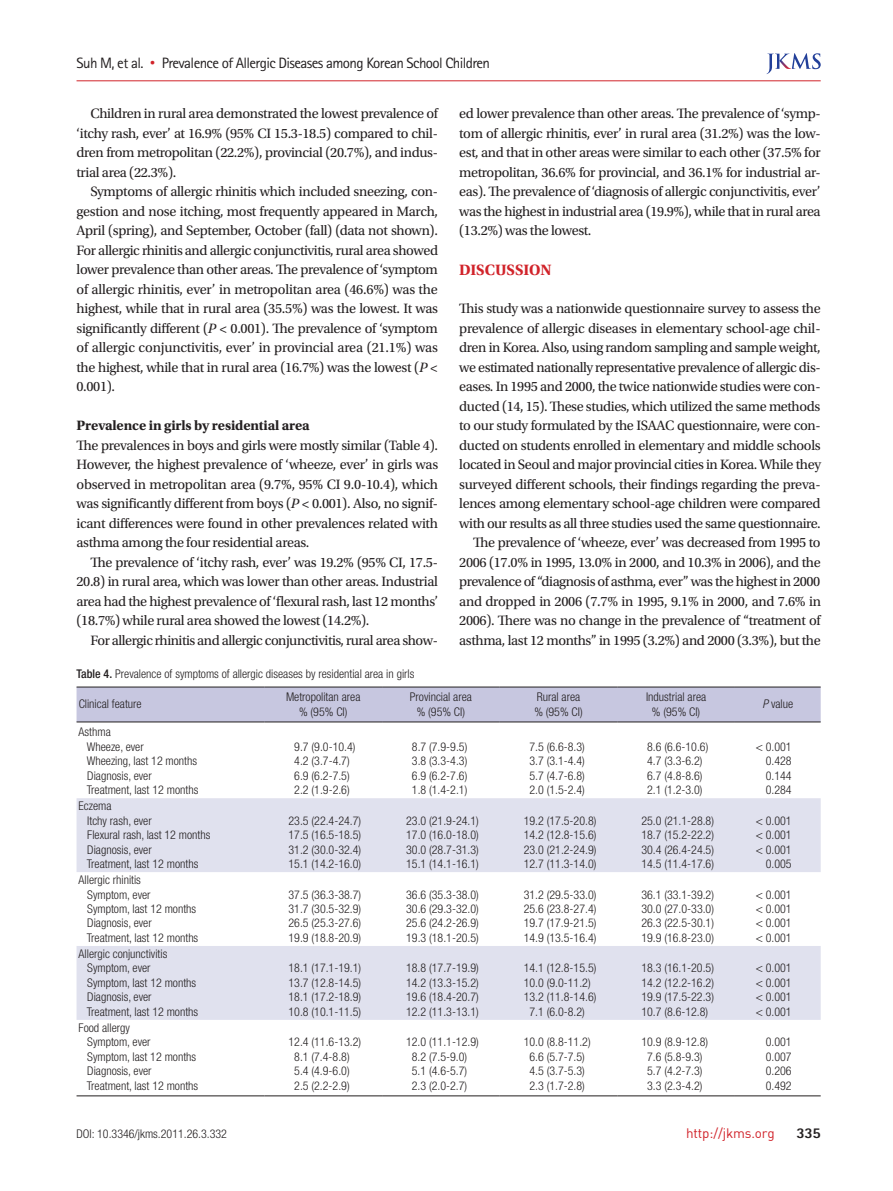
<style>
.page{position:relative;width:893px;height:1191px;background:#fff}
.page>*{position:absolute;margin:0;border:0;box-sizing:border-box;transform-origin:0 0}
.t1{font:700 15.75px "Utopia Std";letter-spacing:-.01em;color:#d1232a}
.t2{font:15px "Rotis Sans Serif Std";letter-spacing:-.04em;color:#231f20}
.t3{font:800 15px "Rotis Sans Serif Std";color:#231f20}
.t4{font:14.25px/19.5px "Utopia Std";letter-spacing:-.025em;color:#231f20;text-align:justify}
.t5{font:700 14.25px "Utopia Std";letter-spacing:-.01em;color:#231f20}
.t6{font:13.5px "Dinreg";letter-spacing:-.01em;color:#d1232a}
.t7{font:300 condensed 12px/14.4px "Helvetica Neue LT Std";color:#231f20;text-align:justify}
.s1{font-family:"Dotum";color:#d1232a}
.s2{font-style:italic}
.s3{font-weight:500}
</style>
<div class="page">
<hr style="left:77px;top:80px;width:744px;height:1px;background:#d1232a">
<svg style="left:766px;top:53px;width:55px;height:21px"></svg>
<div style="left:77px;top:688px;width:744px;height:33px;background:#c7c7e0"></div>
<svg style="left:77px;top:798px;width:744px;height:221px;fill:#e0e1ee"></svg>
<hr style="left:77px;top:687px;width:187px;height:1px;background:#231f20">
<hr style="left:264px;top:687px;width:118px;height:1px;background:#231f20">
<hr style="left:382px;top:687px;width:118px;height:1px;background:#231f20">
<hr style="left:500px;top:687px;width:117px;height:1px;background:#231f20">
<hr style="left:617px;top:687px;width:118px;height:1px;background:#231f20">
<hr style="left:735px;top:687px;width:86px;height:1px;background:#231f20">
<hr style="left:77px;top:721px;width:187px;height:1px;background:#231f20">
<hr style="left:264px;top:721px;width:118px;height:1px;background:#231f20">
<hr style="left:382px;top:721px;width:118px;height:1px;background:#231f20">
<hr style="left:500px;top:721px;width:117px;height:1px;background:#231f20">
<hr style="left:617px;top:721px;width:118px;height:1px;background:#231f20">
<hr style="left:735px;top:721px;width:86px;height:1px;background:#231f20">
<hr style="left:77px;top:1095px;width:187px;height:1px;background:#231f20">
<hr style="left:264px;top:1095px;width:118px;height:1px;background:#231f20">
<hr style="left:382px;top:1095px;width:118px;height:1px;background:#231f20">
<hr style="left:500px;top:1095px;width:117px;height:1px;background:#231f20">
<hr style="left:617px;top:1095px;width:118px;height:1px;background:#231f20">
<hr style="left:735px;top:1095px;width:86px;height:1px;background:#231f20">
<p class="t2" style="left:77px;top:54px;width:415px">Suh M, et al. <span class="s1">•</span> Prevalence of Allergic Diseases among Korean School Children</p>
<p class="t4" style="left:459px;top:104px;width:363px">ed lower prevalence than other areas. The prevalence of ‘symp&shy;tom of allergic rhinitis, ever’ in rural area (31.2%) was the low&shy;est, and that in other areas were similar to each other (37.5% for metropolitan, 36.6% for provincial, and 36.1% for industrial ar&shy;eas). The prevalence of ‘diagnosis of allergic conjunctivitis, ever’ was the highest in industrial area (19.9%), while that in rural area (13.2%) was the lowest.</p>
<p class="t1" style="left:459px;top:261px;width:94px">DISCUSSION</p>
<p class="t4" style="left:459px;top:299px;width:363px;text-align:right">This study was a nationwide questionnaire survey to assess the prevalence of allergic diseases in elementary school-age chil&shy;dren in Korea. Also, using random sampling and sample weight, we estimated nationally representative prevalence of allergic dis&shy;eases. In 1995 and 2000, the twice nationwide studies were con&shy;ducted (14, 15). These studies, which utilized the same methods to our study formulated by the ISAAC questionnaire, were con&shy;ducted on students enrolled in elementary and middle schools located in Seoul and major provincial cities in Korea. While they surveyed different schools, their findings regarding the preva&shy;lences among elementary school-age children were compared with our results as all three studies used the same questionnaire.<br>The prevalence of ‘wheeze, ever’ was decreased from 1995 to 2006 (17.0% in 1995, 13.0% in 2000, and 10.3% in 2006), and the prevalence of “diagnosis of asthma, ever” was the highest in 2000 and dropped in 2006 (7.7% in 1995, 9.1% in 2000, and 7.6% in 2006). There was no change in the prevalence of “treatment of asthma, last 12 months” in 1995 (3.2%) and 2000 (3.3%), but the</p>
<p class="t4" style="left:77px;top:104px;width:363px;text-indent:14px">Children in rural area demonstrated the lowest prevalence of ‘itchy rash, ever’ at 16.9% (95% CI 15.3-18.5) compared to chil&shy;dren from metropolitan (22.2%), provincial (20.7%), and indus&shy;trial area (22.3%).</p>
<p class="t4" style="left:77px;top:182px;width:363px;text-indent:14px">Symptoms of allergic rhinitis which included sneezing, con&shy;gestion and nose itching, most frequently appeared in March, April (spring), and September, October (fall) (data not shown).<br>For allergic rhinitis and allergic conjunctivitis, rural area showed lower prevalence than other areas. The prevalence of ‘symptom of allergic rhinitis, ever’ in metropolitan area (46.6%) was the highest, while that in rural area (35.5%) was the lowest. It was significantly different (<span class="s2">P</span> &lt; 0.001). The prevalence of ‘symptom of allergic conjunctivitis, ever’ in provincial area (21.1%) was the highest, while that in rural area (16.7%) was the lowest (<span class="s2">P</span> &lt; 0.001).</p>
<p class="t5" style="left:77px;top:417px;width:235px">Prevalence in girls by residential area</p>
<p class="t4" style="left:77px;top:435px;width:363px">The prevalences in boys and girls were mostly similar (Table 4).<br>However, the highest prevalence of ‘wheeze, ever’ in girls was observed in metropolitan area (9.7%, 95% CI 9.0-10.4), which was significantly different from boys (<span class="s2">P</span> &lt; 0.001). Also, no signif&shy;icant differences were found in other prevalences related with asthma among the four residential areas.</p>
<p class="t4" style="left:77px;top:552px;width:363px;text-indent:14px">The prevalence of ‘itchy rash, ever’ was 19.2% (95% CI, 17.5- 20.8) in rural area, which was lower than other areas. Industrial area had the highest prevalence of ‘flexural rash, last 12 months’ (18.7%) while rural area showed the lowest (14.2%).</p>
<p class="t4" style="left:90px;top:630px;width:347px">For allergic rhinitis and allergic conjunctivitis, rural area show-</p>
<p class="t7" style="left:77px;top:667px;width:339px"><span class="s3">Table 4.</span> Prevalence of symptoms of allergic diseases by residential area in girls</p>
<p class="t7" style="left:79px;top:697px;width:65px">Clinical feature</p>
<p class="t7" style="left:286px;top:689px;width:76px;text-align:center">Metropolitan area % (95% CI)</p>
<p class="t7" style="left:410px;top:689px;width:64px;text-align:center">Provincial area % (95% CI)</p>
<p class="t7" style="left:534px;top:689px;width:50px">Rural area % (95% CI)</p>
<p class="t7" style="left:646px;top:689px;width:62px;text-align:center">Industrial area % (95% CI)</p>
<p class="t7" style="left:762px;top:697px;width:32px"><span class="s2">P</span> value</p>
<p class="t7" style="left:87px;top:725px;width:113px;text-align:left;text-indent:-8px">Asthma<br>Wheeze, ever<br>Wheezing, last 12 months<br>Diagnosis, ever<br>Treatment, last 12 months</p>
<p class="t7" style="left:294px;top:739px;width:63px;text-align:left">9.7 (9.0-10.4)<br>4.2 (3.7-4.7)<br>6.9 (6.2-7.5)<br>2.2 (1.9-2.6)</p>
<p class="t7" style="left:412px;top:739px;width:57px">8.7 (7.9-9.5)<br>3.8 (3.3-4.3)<br>6.9 (6.2-7.6)<br>1.8 (1.4-2.1)</p>
<p class="t7" style="left:530px;top:739px;width:57px">7.5 (6.6-8.3)<br>3.7 (3.1-4.4)<br>5.7 (4.7-6.8)<br>2.0 (1.5-2.4)</p>
<p class="t7" style="left:647px;top:739px;width:63px;text-align:left">8.6 (6.6-10.6)<br>4.7 (3.3-6.2)<br>6.7 (4.8-8.6)<br>2.1 (1.2-3.0)</p>
<p class="t7" style="left:766px;top:739px;width:27px;text-indent:-10px">&lt; 0.001<br>0.428<br>0.144<br>0.284</p>
<p class="t7" style="left:87px;top:798px;width:125px;text-align:left;text-indent:-8px">Eczema<br>Itchy rash, ever<br>Flexural rash, last 12 months<br>Diagnosis, ever<br>Treatment, last 12 months</p>
<p class="t7" style="left:87px;top:872px;width:113px;text-align:left;text-indent:-8px">Allergic rhinitis<br>Symptom, ever<br>Symptom, last 12 months<br>Diagnosis, ever<br>Treatment, last 12 months</p>
<p class="t7" style="left:87px;top:946px;width:113px;text-align:left;text-indent:-8px">Allergic conjunctivitis<br>Symptom, ever<br>Symptom, last 12 months<br>Diagnosis, ever<br>Treatment, last 12 months</p>
<p class="t7" style="left:87px;top:1020px;width:113px;text-align:left;text-indent:-8px">Food allergy<br>Symptom, ever<br>Symptom, last 12 months<br>Diagnosis, ever<br>Treatment, last 12 months</p>
<p class="t7" style="left:289px;top:813px;width:74px">23.5 (22.4-24.7)<br>17.5 (16.5-18.5)<br>31.2 (30.0-32.4)<br>15.1 (14.2-16.0)</p>
<p class="t7" style="left:406px;top:813px;width:74px">23.0 (21.9-24.1)<br>17.0 (16.0-18.0)<br>30.0 (28.7-31.3)<br>15.1 (14.1-16.1)</p>
<p class="t7" style="left:524px;top:813px;width:74px">19.2 (17.5-20.8)<br>14.2 (12.8-15.6)<br>23.0 (21.2-24.9)<br>12.7 (11.3-14.0)</p>
<p class="t7" style="left:641px;top:813px;width:74px">25.0 (21.1-28.8)<br>18.7 (15.2-22.2)<br>30.4 (26.4-24.5)<br>14.5 (11.4-17.6)</p>
<p class="t7" style="left:756px;top:813px;width:37px;text-align:right">&lt; 0.001 &lt; 0.001 &lt; 0.001<br>0.005</p>
<p class="t7" style="left:289px;top:887px;width:74px">37.5 (36.3-38.7)<br>31.7 (30.5-32.9)<br>26.5 (25.3-27.6)<br>19.9 (18.8-20.9)</p>
<p class="t7" style="left:406px;top:887px;width:74px">36.6 (35.3-38.0)<br>30.6 (29.3-32.0)<br>25.6 (24.2-26.9)<br>19.3 (18.1-20.5)</p>
<p class="t7" style="left:524px;top:887px;width:74px">31.2 (29.5-33.0)<br>25.6 (23.8-27.4)<br>19.7 (17.9-21.5)<br>14.9 (13.5-16.4)</p>
<p class="t7" style="left:641px;top:887px;width:74px">36.1 (33.1-39.2)<br>30.0 (27.0-33.0)<br>26.3 (22.5-30.1)<br>19.9 (16.8-23.0)</p>
<p class="t7" style="left:756px;top:887px;width:37px">&lt; 0.001 &lt; 0.001 &lt; 0.001 &lt; 0.001</p>
<p class="t7" style="left:289px;top:961px;width:74px">18.1 (17.1-19.1)<br>13.7 (12.8-14.5)<br>18.1 (17.2-18.9)<br>10.8 (10.1-11.5)</p>
<p class="t7" style="left:406px;top:961px;width:74px">18.8 (17.7-19.9)<br>14.2 (13.3-15.2)<br>19.6 (18.4-20.7)<br>12.2 (11.3-13.1)</p>
<p class="t7" style="left:524px;top:961px;width:74px;text-align:center">14.1 (12.8-15.5)<br>10.0 (9.0-11.2)<br>13.2 (11.8-14.6)<br>7.1 (6.0-8.2)</p>
<p class="t7" style="left:641px;top:961px;width:74px">18.3 (16.1-20.5)<br>14.2 (12.2-16.2)<br>19.9 (17.5-22.3)<br>10.7 (8.6-12.8)</p>
<p class="t7" style="left:756px;top:961px;width:37px">&lt; 0.001 &lt; 0.001 &lt; 0.001 &lt; 0.001</p>
<p class="t7" style="left:288px;top:1034px;width:74px;text-align:center">12.4 (11.6-13.2)<br>8.1 (7.4-8.8)<br>5.4 (4.9-6.0)<br>2.5 (2.2-2.9)</p>
<p class="t7" style="left:406px;top:1034px;width:74px;text-align:center">12.0 (11.1-12.9)<br>8.2 (7.5-9.0)<br>5.1 (4.6-5.7)<br>2.3 (2.0-2.7)</p>
<p class="t7" style="left:524px;top:1034px;width:68px;text-align:center">10.0 (8.8-11.2)<br>6.6 (5.7-7.5)<br>4.5 (3.7-5.3)<br>2.3 (1.7-2.8)</p>
<p class="t7" style="left:641px;top:1034px;width:68px;text-align:center">10.9 (8.9-12.8)<br>7.6 (5.8-9.3)<br>5.7 (4.2-7.3)<br>3.3 (2.3-4.2)</p>
<p class="t7" style="left:766px;top:1034px;width:27px">0.001<br>0.007<br>0.206<br>0.492</p>
<p class="t7" style="left:77px;top:1126px;width:152px">DOI: 10.3346/jkms.2011.26.3.332</p>
<p class="t6" style="left:686px;top:1124px;width:90px">http://jkms.org</p>
<p class="t3" style="left:796px;top:1123px;width:26px">335</p>
</div>
